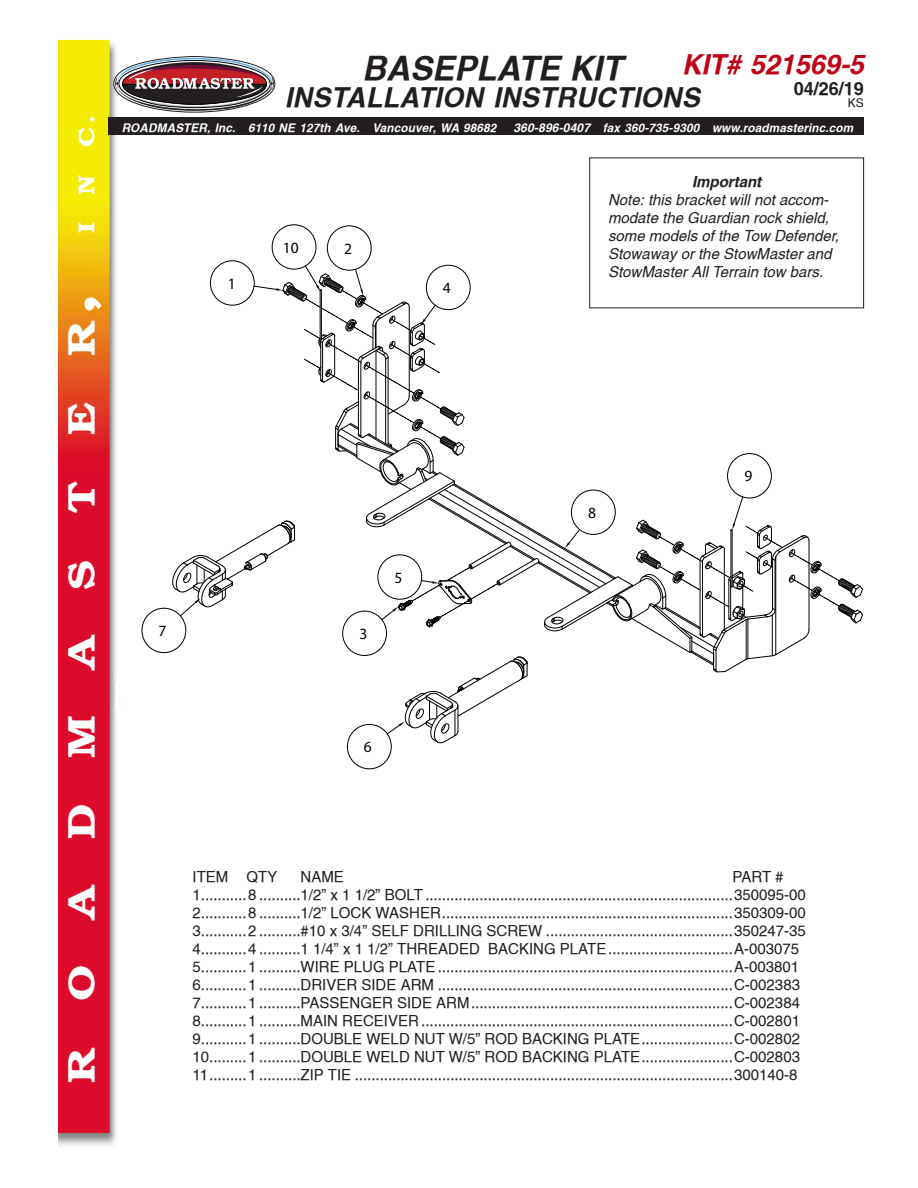
<style>
.page{position:relative;width:918px;height:1188px;background:#fff}
.page>*{position:absolute;margin:0;border:0;box-sizing:border-box;transform-origin:0 0}
.Helv_10pt{font:700 60px "Brooklyn";color:#fff;scale:1.2 1}
.Helv_10pt-2{font:700 37.5px "Brooklyn";color:#fff;scale:1.2 1}
.t1{font:italic 700 33px "Switzerland";color:#231f20}
.t2{font:italic 700 27px "Switzerland";letter-spacing:.015em;color:#231f20}
.t3{font:italic 700 27px "Switzerland";color:#bf0015}
.Helv_10pt-3{font:700 22.5px "Brooklyn";color:#fff;scale:1.2 1}
.t4{font:700 18px "Switzerland";color:#231f20}
.t5{font:15.6px "Myriad Pro";color:#000}
.t6{font:15px "Switzerland";color:#231f20}
.t7{font:italic 15px/18px "Switzerland";color:#231f20}
.t8{font:italic 700 15px "Switzerland";color:#231f20}
.t9{font:12px "Switzerland";color:#231f20}
.t10{font:italic 700 11.7px "Switzerland";letter-spacing:.015em;color:#fff}
.s1{font-size:12px}
</style>
<div class="page">
<div style="left:327px;top:226px;width:45px;height:45px;border:1px solid #000;border-radius:50%"></div>
<div style="left:347px;top:724px;width:45px;height:45px;border:1px solid #000;border-radius:50%"></div>
<div style="left:142px;top:608px;width:44px;height:45px;border:1px solid #000;border-radius:50%"></div>
<svg style="left:172px;top:265px;width:691px;height:480px"></svg>
<div style="left:272px;top:224px;width:44px;height:45px;border:1px solid #000;border-radius:50%"></div>
<div style="left:589px;top:158px;width:275px;height:150px;border:1px solid #231f20"></div>
<img style="left:58px;top:39px;width:76px;height:1107px">
<div style="left:108px;top:118px;width:756px;height:17px;background:#231f20"></div>
<svg style="left:113px;top:56px;width:163px;height:60px"></svg>
<h3 class="t3" style="left:682px;top:49px;width:184px">KIT# 521569-5</h3>
<p class="t4" style="left:794px;top:78px;width:72px">04/26/19</p>
<p class="t9" style="left:848px;top:96px;width:18px">KS</p>
<p class="t1" style="left:362px;top:49px;width:261px">BASEPLATE KIT</p>
<p class="t2" style="left:285px;top:82px;width:417px">INSTALLATION INSTRUCTIONS</p>
<p class="Helv_10pt-3" style="left:73px;top:233px;width:101px;rotate:-90deg">I N C.</p>
<p class="t10" style="left:122px;top:121px;width:376px">ROADMASTER, Inc. 6110 NE 127th Ave. Vancouver, WA 98682</p>
<p class="t10" style="left:513px;top:121px;width:341px"><span class="s1">360-896-0407</span> fax 360-735-9300 www.roadmasterinc.com</p>
<p class="t8" style="left:692px;top:173px;width:71px">Important</p>
<p class="t7" style="left:608px;top:191px;width:233px">Note: this bracket will not accom&shy;modate the Guardian rock shield, some models of the Tow Defender,<br>Stowaway or the StowMaster and<br>StowMaster All Terrain tow bars.</p>
<p class="t5" style="left:283px;top:238px;width:17px">10</p>
<p class="t5" style="left:344px;top:239px;width:9px">2</p>
<p class="t5" style="left:228px;top:274px;width:9px">1</p>
<p class="t5" style="left:443px;top:278px;width:9px">4</p>
<p class="Helv_10pt" style="left:38px;top:316px;width:22px;rotate:-90deg">,</p>
<p class="Helv_10pt-2" style="left:59px;top:1083px;width:637px;rotate:-90deg">R O A D M A S T E R</p>
<p class="t5" style="left:159px;top:621px;width:9px">7</p>
<p class="t5" style="left:359px;top:624px;width:9px">3</p>
<p class="t5" style="left:395px;top:568px;width:9px">5</p>
<p class="t5" style="left:364px;top:737px;width:9px">6</p>
<p class="t5" style="left:588px;top:503px;width:9px">8</p>
<p class="t5" style="left:745px;top:467px;width:9px">9</p>
<p class="t6" style="left:193px;top:868px;width:86px">ITEM QTY</p>
<p class="t6" style="left:301px;top:868px;width:45px">NAME</p>
<p class="t6" style="left:733px;top:868px;width:52px">PART #</p>
<p class="t6" style="left:193px;top:886px;width:615px">1...........8 ..........1/2” x 1 1/2” BOLT ..........................................................................350095-00</p>
<p class="t6" style="left:193px;top:904px;width:615px">2...........8 ..........1/2” LOCK WASHER......................................................................350309-00</p>
<p class="t6" style="left:193px;top:922px;width:615px">3...........2 ..........#10 x 3/4” SELF DRILLING SCREW .............................................350247-35</p>
<p class="t6" style="left:193px;top:940px;width:608px">4...........4 ..........1 1/4” x 1 1/2” THREADED BACKING PLATE..............................A-003075</p>
<p class="t6" style="left:193px;top:958px;width:608px">5...........1 ..........WIRE PLUG PLATE .......................................................................A-003801</p>
<p class="t6" style="left:193px;top:976px;width:609px">6...........1 ..........DRIVER SIDE ARM .......................................................................C-002383</p>
<p class="t6" style="left:193px;top:994px;width:609px">7...........1 ..........PASSENGER SIDE ARM...............................................................C-002384</p>
<p class="t6" style="left:193px;top:1012px;width:609px">8...........1 ..........MAIN RECEIVER ...........................................................................C-002801</p>
<p class="t6" style="left:193px;top:1030px;width:609px">9...........1 ..........DOUBLE WELD NUT W/5” ROD BACKING PLATE......................C-002802</p>
<p class="t6" style="left:193px;top:1048px;width:609px">10.........1 ..........DOUBLE WELD NUT W/5” ROD BACKING PLATE......................C-002803</p>
<p class="t6" style="left:193px;top:1066px;width:607px">11.........1 ..........ZIP TIE ...........................................................................................300140-8</p>
</div>
